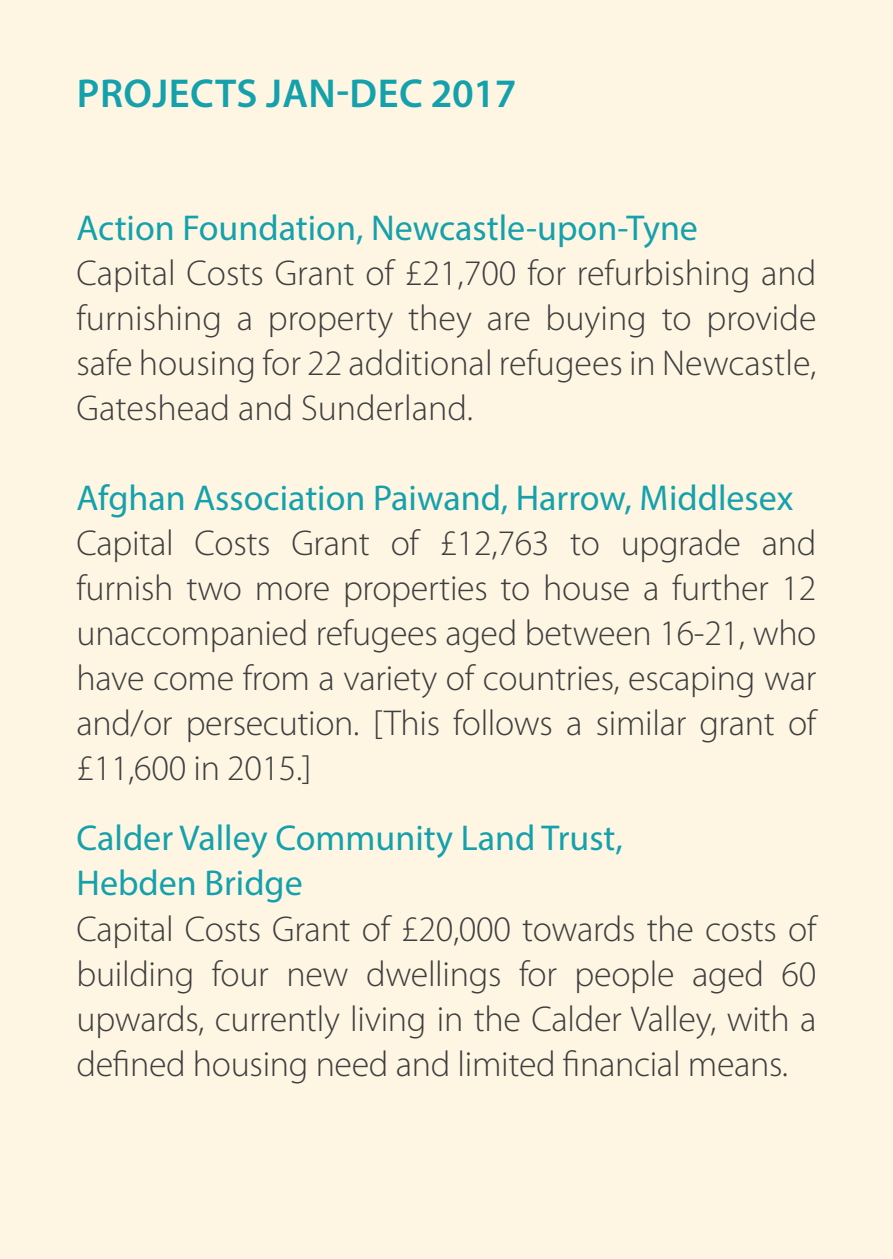
<style>
.page{position:relative;width:893px;height:1259px;background:#fef6e3}
.page>*{position:absolute;margin:0;border:0;box-sizing:border-box;transform-origin:0 0}
.t1{font:600 40.5px "Myriad Pro";letter-spacing:.01em;color:#15a1ac}
.Body_text{font:300 36px/45px "Myriad Pro";letter-spacing:-.01em;color:#3e3e3f;text-align:justify}
.Subhead_1{font:300 36px/45px "Myriad Pro";color:#3e3e3f;text-align:justify}
.Subhead_1-2{font:36px/45px "Myriad Pro";color:#15a1ac}
</style>
<div class="page">
<p class="t1" style="left:77px;top:68px;width:441px">PROJECTS JAN-DEC 2017</p>
<p class="Subhead_1-2" style="left:77px;top:205px;width:623px">Action Foundation, Newcastle-upon-Tyne</p>
<p class="Subhead_1" style="left:77px;top:251px;width:741px">Capital Costs Grant of £21,700 for refurbishing and furnishing a property they are buying to provide safe housing for 22 additional refugees in Newcastle, Gateshead and Sunderland.</p>
<p class="Subhead_1-2" style="left:77px;top:475px;width:718px">Afghan Association Paiwand, Harrow, Middlesex</p>
<p class="Body_text" style="left:77px;top:521px;width:741px">Capital Costs Grant of £12,763 to upgrade and furnish two more properties to house a further 12 unaccompanied refugees aged between 16-21, who have come from a variety of countries, escaping war and/or persecution. [This follows a similar grant of £11,600 in 2015.]</p>
<p class="Subhead_1-2" style="left:77px;top:815px;width:548px">Calder Valley Community Land Trust,<br>Hebden Bridge</p>
<p class="Body_text" style="left:77px;top:906px;width:741px">Capital Costs Grant of £20,000 towards the costs of building four new dwellings for people aged 60 upwards, currently living in the Calder Valley, with a defined housing need and limited financial means.</p>
</div>
